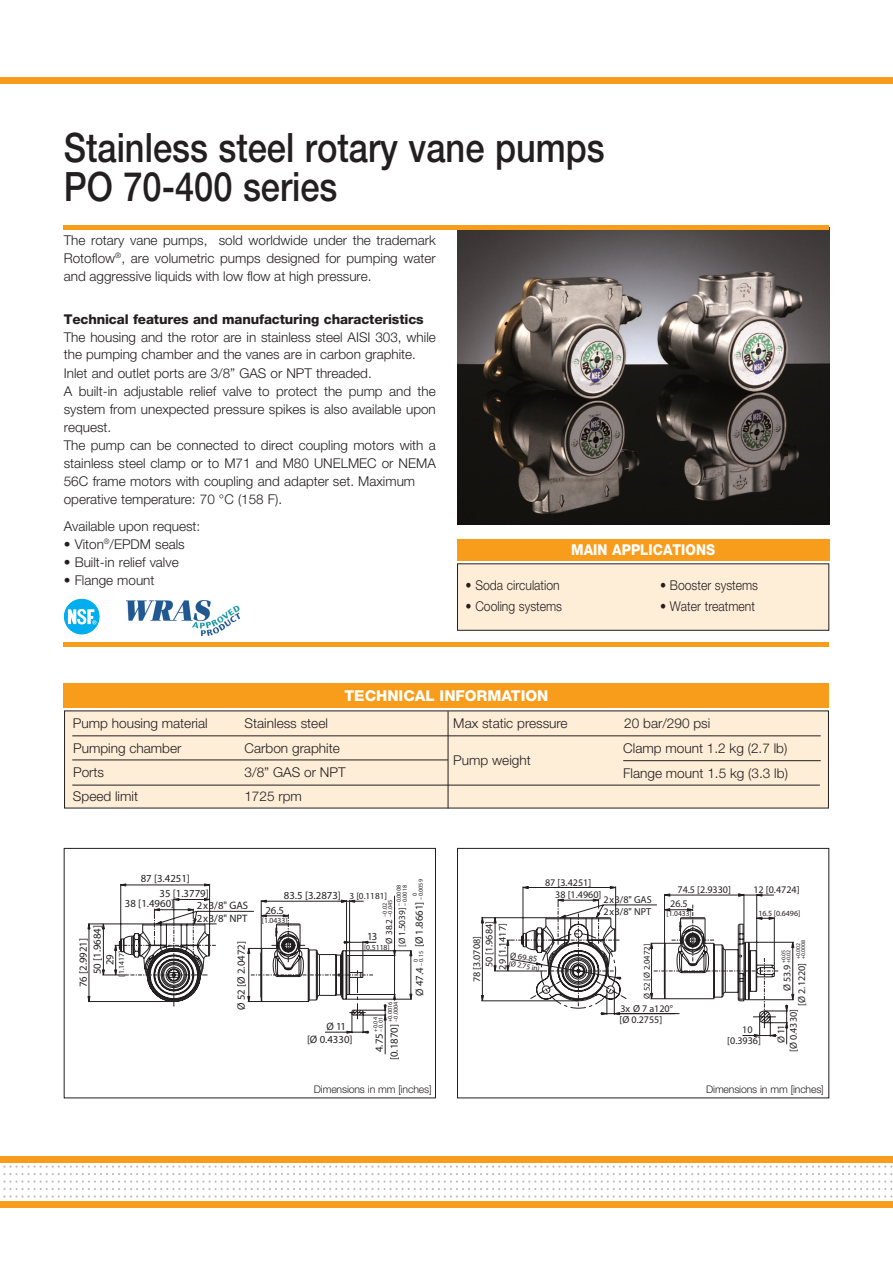
<style>
.page{position:relative;width:893px;height:1263px;background:#fff}
.page>*{position:absolute;margin:0;border:0;box-sizing:border-box;transform-origin:0 0}
.t1{font:500 40.5px/39px "Helvetica Neue LT Std";color:#231f20;scale:.85 1}
.t2{font:800 15px "Helvetica Neue LT Std";color:#fff}
.t3{font:800 15px "Helvetica Neue LT Std";color:#fff;scale:.9 1}
.t4{font:300 13.5px/17.9px "Helvetica Neue LT Std";color:#231f20}
.t5{font:300 13.5px "Helvetica Neue LT Std";color:#231f20;scale:.9 1}
.t6{font:800 13.5px "Helvetica Neue LT Std";letter-spacing:-.01em;color:#231f20}
.t7{font:10.8px/14.7px "Myriad Pro";color:#231f20}
.t8{font:10.8px/12.9px "Myriad Pro";letter-spacing:.035em;color:#231f20}
.t9{font:300 10.5px "Helvetica Neue LT Std";letter-spacing:-.015em;color:#231f20}
.t10{font:10.05px/13.2px "Myriad Pro";color:#231f20}
.t11{font:10.05px/12.1px "Myriad Pro";letter-spacing:.035em;color:#231f20}
.t12{font:9.3px "Myriad Pro";color:#231f20}
.t13{font:8.7px "Myriad Pro";color:#231f20}
.t14{font:7.95px "Myriad Pro";color:#231f20}
.t15{font:7.65px "Myriad Pro";color:#231f20}
.t16{font:7.5px "Myriad Pro";color:#231f20}
.t17{font:6.15px "Myriad Pro";color:#231f20}
.t18{font:5.7px/5.1px "Myriad Pro";color:#231f20}
</style>
<div class="page">
<div style="left:0;top:1201px;width:893px;height:7px;background:#f89c1c"></div>
<div style="left:0;top:1156px;width:893px;height:6px;background:#f89c1c"></div>
<svg style="left:3px;top:1165px;width:890px;height:32px"></svg>
<img style="left:457px;top:230px;width:372px;height:295px">
<div style="left:64px;top:225px;width:765px;height:5px;background:#f89c1c"></div>
<div style="left:457px;top:564px;width:372px;height:66px;background:#feeed8"></div>
<div style="left:457px;top:563px;width:372px;height:68px;border:1px solid #231f20"></div>
<div style="left:457px;top:539px;width:372px;height:21px;background:#f89c1c"></div>
<div style="left:0;top:77px;width:893px;height:7px;background:#f89c1c"></div>
<div style="left:64px;top:599px;width:36px;height:35px;background:#00aeef;border-radius:50%"></div>
<svg style="left:68px;top:609px;width:28px;height:15px"></svg>
<img style="left:126px;top:600px;width:113px;height:36px">
<div style="left:457px;top:848px;width:372px;height:250px;border:1px solid #231f20"></div>
<div style="left:64px;top:848px;width:372px;height:250px;border:1px solid #231f20"></div>
<svg style="left:87px;top:883px;width:326px;height:172px"></svg>
<svg style="left:480px;top:886px;width:315px;height:159px"></svg>
<div style="left:65px;top:711px;width:763px;height:97px;background:#feeed8"></div>
<div style="left:64px;top:683px;width:765px;height:24px;background:#f89c1c"></div>
<hr style="left:623px;top:760px;width:198px;height:1px;background:#231f20">
<hr style="left:448px;top:711px;width:1px;height:97px;background:#231f20">
<hr style="left:72px;top:735px;width:749px;height:1px;background:#231f20">
<hr style="left:72px;top:759px;width:376px;height:1px;background:#231f20">
<hr style="left:72px;top:785px;width:748px;height:1px;background:#231f20">
<hr style="left:64px;top:642px;width:765px;height:4px;background:#f89c1c">
<h1 class="t1" style="left:64px;top:127px;width:638px">Stainless steel rotary vane pumps<br>PO 70-400 series</h1>
<p class="t4" style="left:64px;top:230px;width:374px;text-align:justify">The rotary vane pumps, sold worldwide under the trademark Rotoflow<sup>®</sup>, are volumetric pumps designed for pumping water and aggressive liquids with low flow at high pressure.</p>
<p class="t6" style="left:64px;top:311px;width:361px">Technical features and manufacturing characteristics</p>
<p class="t4" style="left:64px;top:329px;width:374px;line-height:17.1px">The housing and the rotor are in stainless steel AISI 303, while the pumping chamber and the vanes are in carbon graphite.</p>
<p class="t4" style="left:64px;top:364px;width:374px">Inlet and outlet ports are 3/8” GAS or NPT threaded.<br>A built-in adjustable relief valve to protect the pump and the system from unexpected pressure spikes is also available upon request.<br>The pump can be connected to direct coupling motors with a stainless steel clamp or to M71 and M80 UNELMEC or NEMA 56C frame motors with coupling and adapter set. Maximum operative temperature: 70 °C (158 F).</p>
<p class="t4" style="left:64px;top:517px;width:138px">Available upon request:</p>
<p class="t4" style="left:64px;top:535px;width:122px">• Viton<sup>®</sup>/EPDM seals</p>
<p class="t4" style="left:64px;top:553px;width:116px">• Built-in relief valve</p>
<p class="t4" style="left:64px;top:571px;width:92px">• Flange mount</p>
<p class="t5" style="left:466px;top:577px;width:106px">• Soda circulation</p>
<p class="t5" style="left:466px;top:598px;width:109px">• Cooling systems</p>
<p class="t3" style="left:571px;top:541px;width:161px">MAIN APPLICATIONS</p>
<p class="t5" style="left:660px;top:577px;width:110px">• Booster systems</p>
<p class="t5" style="left:660px;top:598px;width:107px">• Water treatment</p>
<p class="t2" style="left:344px;top:686px;width:205px">TECHNICAL INFORMATION</p>
<p class="t4" style="left:73px;top:714px;width:136px">Pump housing material</p>
<p class="t4" style="left:245px;top:714px;width:85px">Stainless steel</p>
<p class="t4" style="left:73px;top:735px;width:110px;line-height:24.6px">Pumping chamber<br>Ports</p>
<p class="t4" style="left:245px;top:739px;width:97px">Carbon graphite</p>
<p class="t4" style="left:245px;top:763px;width:103px">3/8” GAS or NPT</p>
<p class="t4" style="left:453px;top:714px;width:116px">Max static pressure</p>
<p class="t4" style="left:624px;top:714px;width:88px">20 bar/290 psi</p>
<p class="t4" style="left:453px;top:751px;width:79px">Pump weight</p>
<p class="t4" style="left:623px;top:736px;width:166px;line-height:24.6px">Clamp mount 1.2 kg (2.7 lb)<br>Flange mount 1.5 kg (3.3 lb)</p>
<p class="t4" style="left:73px;top:787px;width:67px">Speed limit</p>
<p class="t4" style="left:244px;top:787px;width:59px">1725 rpm</p>
<p class="t7" style="left:159px;top:871px;width:51px;text-indent:-19px">87 [3.4251]<br>35 [1.3779]</p>
<p class="t7" style="left:125px;top:896px;width:51px">38 [1.4960]</p>
<p class="t17" style="left:417px;top:900px;width:22px;rotate:-90deg">– 0.0059</p>
<p class="t17" style="left:395px;top:906px;width:22px;rotate:-90deg">–0.0008</p>
<p class="t17" style="left:401px;top:906px;width:22px;rotate:-90deg">– 0.0018</p>
<p class="t7" style="left:265px;top:888px;width:77px;text-indent:19px">83.5 [3.2873]<br>26.5</p>
<p class="t12" style="left:350px;top:890px;width:39px">3 [0.1181]</p>
<p class="t17" style="left:411px;top:896px;width:5px;rotate:-90deg">0</p>
<p class="t17" style="left:381px;top:917px;width:16px;rotate:-90deg">– 0.02</p>
<p class="t17" style="left:386px;top:917px;width:19px;rotate:-90deg">– 0.045</p>
<p class="t8" style="left:197px;top:899px;width:53px">2x3/8" GAS<br>2x3/8" NPT</p>
<p class="t7" style="left:412px;top:947px;width:47px;rotate:-90deg">[Ø 1.8661]</p>
<p class="t12" style="left:396px;top:947px;width:41px;rotate:-90deg">[Ø 1.5039]</p>
<p class="t15" style="left:262px;top:916px;width:27px">[1.0433]</p>
<p class="t12" style="left:383px;top:943px;width:26px;rotate:-90deg">Ø 38.2</p>
<p class="t7" style="left:90px;top:974px;width:51px;rotate:-90deg">50 [1.9684]</p>
<p class="t7" style="left:367px;top:928px;width:11px">13</p>
<p class="t7" style="left:76px;top:987px;width:51px;rotate:-90deg">76 [2.9921]</p>
<p class="t7" style="left:234px;top:1010px;width:70px;rotate:-90deg">Ø 52 [Ø 2.0472]</p>
<p class="t15" style="left:364px;top:943px;width:27px">[0.5118]</p>
<p class="t17" style="left:412px;top:962px;width:5px;rotate:-90deg">0</p>
<p class="t17" style="left:417px;top:965px;width:16px;rotate:-90deg">– 0.15</p>
<p class="t15" style="left:117px;top:976px;width:27px;rotate:-90deg">[1.1417]</p>
<p class="t7" style="left:102px;top:965px;width:13px;rotate:-90deg">29</p>
<p class="t7" style="left:412px;top:996px;width:30px;rotate:-90deg">Ø 47.4</p>
<p class="t17" style="left:386px;top:1022px;width:22px;rotate:-90deg">+0.0016</p>
<p class="t17" style="left:392px;top:1022px;width:22px;rotate:-90deg">– 0.0004</p>
<p class="t17" style="left:372px;top:1032px;width:16px;rotate:-90deg">+0.04</p>
<p class="t17" style="left:377px;top:1032px;width:16px;rotate:-90deg">– 0.01</p>
<p class="t7" style="left:326px;top:1019px;width:21px">Ø 11</p>
<p class="t7" style="left:387px;top:1060px;width:37px;rotate:-90deg">[0.1870]</p>
<p class="t7" style="left:372px;top:1052px;width:20px;rotate:-90deg">4.75</p>
<p class="t7" style="left:307px;top:1032px;width:47px">[Ø 0.4330]</p>
<p class="t10" style="left:545px;top:875px;width:48px">87 [3.4251]</p>
<p class="t10" style="left:555px;top:888px;width:48px">38 [1.4960]</p>
<p class="t10" style="left:670px;top:882px;width:62px;line-height:14.2px;text-indent:7px">74.5 [2.9330]<br>26.5</p>
<p class="t10" style="left:753px;top:883px;width:48px">12 [0.4724]</p>
<p class="t14" style="left:758px;top:908px;width:43px">16.5 [0.6496]</p>
<p class="t11" style="left:603px;top:893px;width:50px">2x3/8" GAS<br>2x3/8" NPT</p>
<p class="t16" style="left:667px;top:909px;width:27px">[1.0433]</p>
<p class="t10" style="left:482px;top:969px;width:50px;rotate:-90deg">50 [1.9684]<br>29 [1.1417]</p>
<p class="t10" style="left:470px;top:982px;width:48px;rotate:-90deg">78 [3.0708]</p>
<p class="t13" style="left:641px;top:999px;width:57px;rotate:-90deg">Ø 52 [Ø 2.0472]</p>
<p class="t13" style="left:511px;top:949px;width:29px;rotate:10deg">Ø 69.85</p>
<p class="t16" style="left:510px;top:958px;width:33px;rotate:10deg">(Ø 2.75 in)</p>
<p class="t10" style="left:620px;top:1001px;width:54px">3x Ø 7 a120°</p>
<p class="t10" style="left:620px;top:1012px;width:44px">[Ø 0.2755]</p>
<p class="t18" style="left:796px;top:959px;width:21px;rotate:-90deg">+0.002 +0.0008</p>
<p class="t18" style="left:781px;top:963px;width:15px;rotate:-90deg">+0.05 +0.02</p>
<p class="t10" style="left:795px;top:1005px;width:44px;rotate:-90deg">[Ø 2.1220]</p>
<p class="t10" style="left:780px;top:991px;width:28px;rotate:-90deg">Ø 53.9</p>
<p class="t10" style="left:787px;top:1052px;width:44px;rotate:-90deg">[Ø 0.4330]</p>
<p class="t10" style="left:742px;top:1023px;width:12px">10</p>
<p class="t10" style="left:774px;top:1043px;width:20px;rotate:-90deg">Ø 11</p>
<p class="t10" style="left:727px;top:1034px;width:35px">[0.3936]</p>
<p class="t9" style="left:314px;top:1083px;width:119px">Dimensions in mm [inches]</p>
<p class="t9" style="left:706px;top:1083px;width:119px">Dimensions in mm [inches]</p>
</div>
